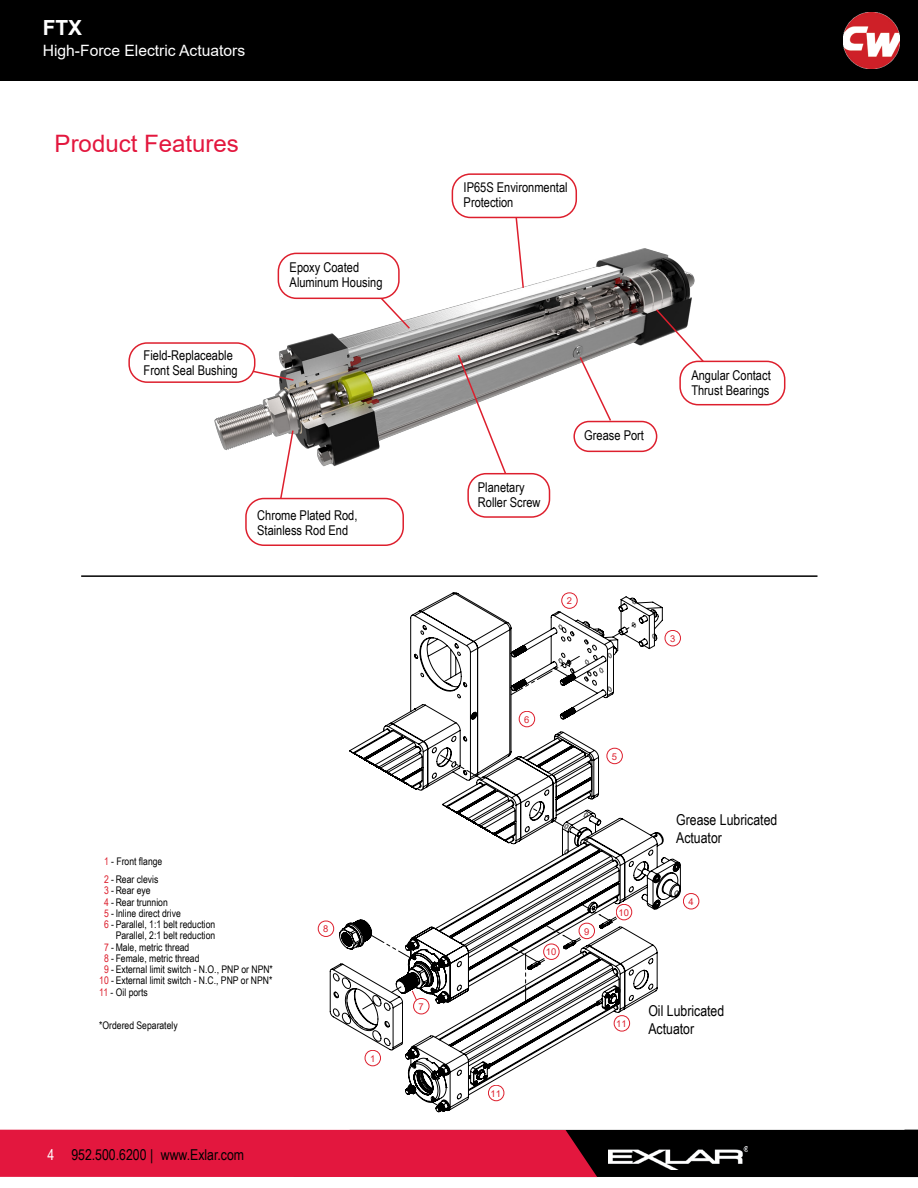
<style>
.page{position:relative;width:918px;height:1188px;background:#fff}
.page>*{position:absolute;margin:0;border:0;box-sizing:border-box;transform-origin:0 0}
.t1{font:24px "Arial";color:#e3173e}
.t2{font:700 20.85px "Arial";color:#fff}
.t3{font:15.6px "Arial";color:#fff}
.t4{font:15px/18px "Arial Narrow";color:#000}
.t5{font:13.5px/15px "Arial Narrow";color:#000}
.t6{font:10.5px/18px "Arial Narrow";color:#000}
.t7{font:9.45px "Arial";color:#dd1f2d}
.s1{color:#dd1f2d}
.s2{color:#fff}
</style>
<div class="page">
<svg style="left:0;top:1130px;width:918px;height:47px;background:#9a0f2a"></svg>
<img style="left:608px;top:1147px;width:140px;height:22px">
<div style="left:0;top:0;width:918px;height:81px;background:#000"></div>
<img style="left:214px;top:214px;width:556px;height:297px">
<svg style="left:248px;top:369px;width:47px;height:13px"></svg>
<svg style="left:374px;top:290px;width:38px;height:40px"></svg>
<svg style="left:278px;top:429px;width:17px;height:69px"></svg>
<svg style="left:457px;top:353px;width:52px;height:125px"></svg>
<svg style="left:655px;top:308px;width:53px;height:59px"></svg>
<div style="left:278px;top:253px;width:121px;height:45px;background:#fff;border-radius:18px"></div>
<div style="left:278px;top:253px;width:122px;height:46px;border:2px solid #dd1f2d;border-radius:18px"></div>
<div style="left:129px;top:343px;width:126px;height:39px;background:#fff;border-radius:18px"></div>
<div style="left:128px;top:342px;width:127px;height:41px;border:2px solid #dd1f2d;border-radius:18px"></div>
<div style="left:246px;top:499px;width:157px;height:46px;background:#fff;border-radius:18px"></div>
<div style="left:245px;top:498px;width:159px;height:48px;border:2px solid #dd1f2d;border-radius:18px"></div>
<div style="left:468px;top:474px;width:82px;height:43px;background:#fff;border-radius:18px"></div>
<div style="left:467px;top:473px;width:83px;height:45px;border:2px solid #dd1f2d;border-radius:18px"></div>
<div style="left:680px;top:361px;width:105px;height:44px;background:#fff;border-radius:18px"></div>
<div style="left:679px;top:361px;width:106px;height:44px;border:2px solid #dd1f2d;border-radius:18px"></div>
<svg style="left:513px;top:218px;width:12px;height:71px"></svg>
<div style="left:452px;top:174px;width:124px;height:43px;background:#fff;border-radius:18px"></div>
<div style="left:452px;top:173px;width:125px;height:45px;border:2px solid #dd1f2d;border-radius:18px"></div>
<svg style="left:578px;top:355px;width:34px;height:67px"></svg>
<div style="left:574px;top:422px;width:83px;height:29px;background:#fff;border-radius:15px"></div>
<div style="left:573px;top:421px;width:84px;height:31px;border:2px solid #dd1f2d;border-radius:15px"></div>
<hr style="left:81px;top:575px;width:737px;height:2px;background:#000">
<svg style="left:330px;top:592px;width:351px;height:521px"></svg>
<svg style="left:364px;top:759px;width:28px;height:16px"></svg>
<svg style="left:478px;top:825px;width:7px;height:4px"></svg>
<svg style="left:574px;top:827px;width:14px;height:19px"></svg>
<svg style="left:450px;top:903px;width:160px;height:144px"></svg>
<svg style="left:612px;top:622px;width:24px;height:16px"></svg>
<svg style="left:510px;top:651px;width:79px;height:44px"></svg>
<svg style="left:437px;top:747px;width:44px;height:32px"></svg>
<svg style="left:530px;top:801px;width:38px;height:28px"></svg>
<svg style="left:634px;top:861px;width:11px;height:18px"></svg>
<div style="left:365px;top:1050px;width:16px;height:16px;border:1px solid #dd1f2d;border-radius:50%"></div>
<div style="left:561px;top:593px;width:16px;height:16px;border:1px solid #dd1f2d;border-radius:50%"></div>
<div style="left:665px;top:630px;width:16px;height:16px;border:1px solid #dd1f2d;border-radius:50%"></div>
<div style="left:683px;top:893px;width:16px;height:16px;border:1px solid #dd1f2d;border-radius:50%"></div>
<div style="left:607px;top:748px;width:16px;height:16px;border:1px solid #dd1f2d;border-radius:50%"></div>
<div style="left:519px;top:711px;width:16px;height:16px;border:1px solid #dd1f2d;border-radius:50%"></div>
<svg style="left:346px;top:923px;width:87px;height:107px"></svg>
<div style="left:318px;top:921px;width:16px;height:16px;border:1px solid #dd1f2d;border-radius:50%"></div>
<div style="left:579px;top:923px;width:16px;height:16px;border:1px solid #dd1f2d;border-radius:50%"></div>
<div style="left:543px;top:944px;width:16px;height:16px;border:1px solid #dd1f2d;border-radius:50%"></div>
<div style="left:616px;top:904px;width:16px;height:16px;border:1px solid #dd1f2d;border-radius:50%"></div>
<div style="left:488px;top:1085px;width:16px;height:16px;border:1px solid #dd1f2d;border-radius:50%"></div>
<div style="left:614px;top:1015px;width:16px;height:16px;border:1px solid #dd1f2d;border-radius:50%"></div>
<img style="left:843px;top:13px;width:57px;height:56px">
<h2 class="t2" style="left:43px;top:13px;width:41px">FTX</h2>
<h3 class="t3" style="left:43px;top:40px;width:204px">High-Force Electric Actuators</h3>
<h1 class="t1" style="left:55px;top:128px;width:186px">Product Features</h1>
<p class="t5" style="left:144px;top:347px;width:96px">Field-Replaceable<br>Front Seal Bushing</p>
<p class="t5" style="left:290px;top:259px;width:94px">Epoxy Coated<br>Aluminum Housing</p>
<p class="t5" style="left:257px;top:507px;width:102px">Chrome Plated Rod,<br>Stainless Rod End</p>
<p class="t5" style="left:464px;top:180px;width:105px">IP65S Environmental<br>Protection</p>
<p class="t5" style="left:478px;top:479px;width:64px">Planetary<br>Roller Screw</p>
<p class="t5" style="left:584px;top:427px;width:61px">Grease Port</p>
<p class="t5" style="left:691px;top:367px;width:81px">Angular Contact<br>Thrust Bearings</p>
<p class="t7" style="left:567px;top:594px;width:7px">2</p>
<p class="t7" style="left:524px;top:713px;width:7px">6</p>
<p class="t7" style="left:612px;top:750px;width:7px">5</p>
<p class="t7" style="left:670px;top:632px;width:7px">3</p>
<h3 class="t4" style="left:676px;top:810px;width:103px">Grease Lubricated<br>Actuator</h3>
<p class="t6" style="left:104px;top:852px;width:60px"><span class="s1">1</span> - Front flange<br><span class="s1">2</span> - Rear clevis</p>
<p class="t6" style="left:104px;top:881px;width:48px"><span class="s1">3</span> - Rear eye</p>
<p class="t6" style="left:104px;top:893px;width:65px"><span class="s1">4</span> - Rear trunnion</p>
<p class="t6" style="left:104px;top:904px;width:78px"><span class="s1">5</span> - Inline direct drive</p>
<p class="t6" style="left:104px;top:915px;width:113px"><span class="s1">6</span> - Parallel, 1:1 belt reduction</p>
<p class="t6" style="left:116px;top:926px;width:101px">Parallel, 2:1 belt reduction</p>
<p class="t6" style="left:104px;top:938px;width:87px"><span class="s1">7</span> - Male, metric thread</p>
<p class="t6" style="left:104px;top:949px;width:97px"><span class="s1">8</span> - Female, metric thread</p>
<p class="t6" style="left:104px;top:960px;width:170px"><span class="s1">9</span> - External limit switch - N.O., PNP or NPN*</p>
<p class="t6" style="left:99px;top:971px;width:175px"><span class="s1">10</span> - External limit switch - N.C., PNP or NPN*</p>
<p class="t6" style="left:99px;top:983px;width:50px"><span class="s1">11</span> - Oil ports</p>
<p class="t6" style="left:99px;top:1016px;width:80px">*Ordered Separately</p>
<h3 class="t4" style="left:47px;top:1145px;width:198px"><span class="s2">4</span> 952.500.6200 | www.Exlar.com</h3>
<p class="t7" style="left:323px;top:923px;width:7px">8</p>
<p class="t7" style="left:584px;top:925px;width:7px">9</p>
<p class="t7" style="left:546px;top:946px;width:12px">10</p>
<p class="t7" style="left:370px;top:1052px;width:7px">1</p>
<p class="t7" style="left:419px;top:1000px;width:7px">7</p>
<p class="t7" style="left:491px;top:1087px;width:12px">11</p>
<p class="t7" style="left:618px;top:906px;width:12px">10</p>
<p class="t7" style="left:688px;top:895px;width:7px">4</p>
<p class="t7" style="left:616px;top:1017px;width:12px">11</p>
<h3 class="t4" style="left:648px;top:1001px;width:77px">Oil Lubricated<br>Actuator</h3>
</div>
